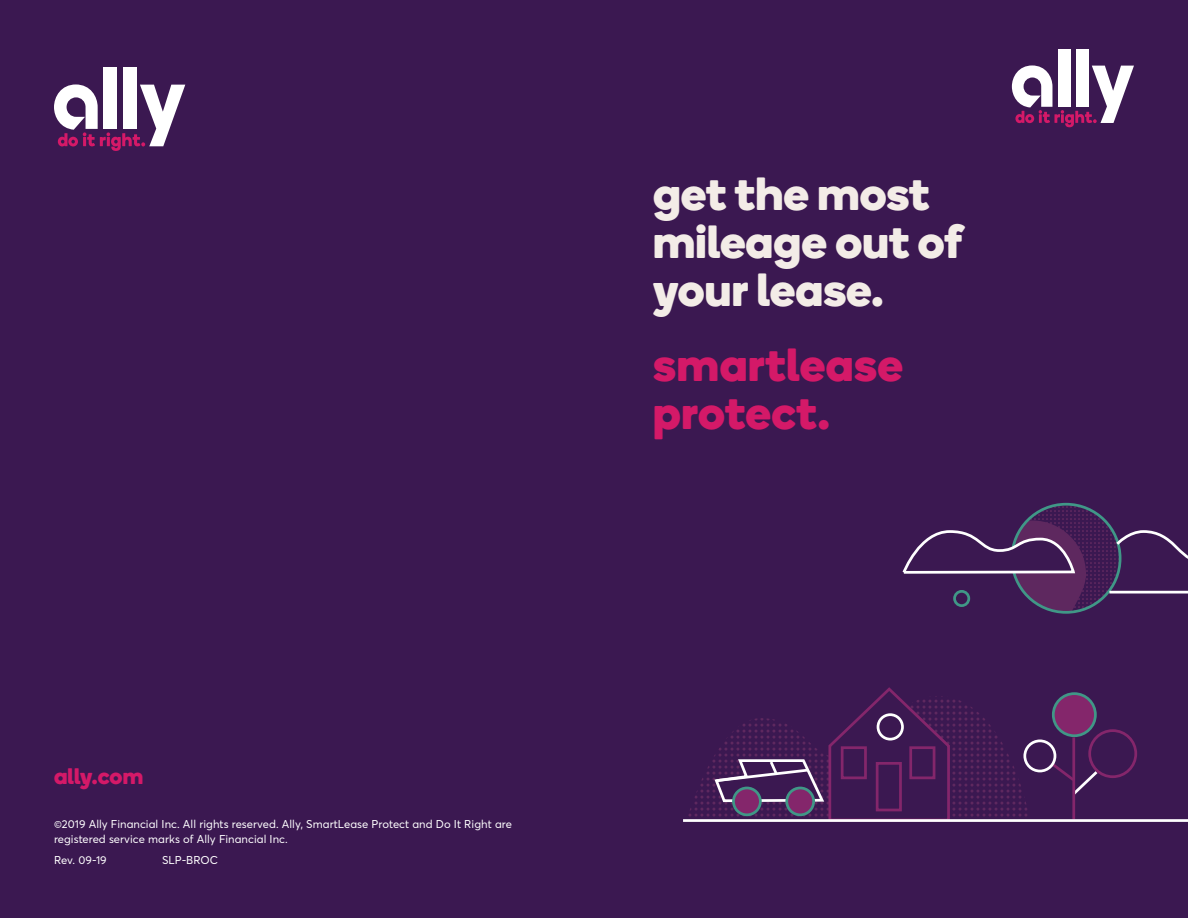
<style>
.page{position:relative;width:1188px;height:918px;background:#3b1851}
.page>*{position:absolute;margin:0;border:0;box-sizing:border-box;transform-origin:0 0}
.t1{font:700 46.5px/48px "Boing";color:#f3ece7}
.t2{font:700 46.5px/48px "Boing";letter-spacing:.015em;color:#d41968}
.t3{font:700 22.5px "Boing";letter-spacing:.005em;color:#d41968}
.t4{font:11.25px/15px "Averta PE";letter-spacing:.005em;color:#fff}
</style>
<div class="page">
<div style="left:104px;top:68px;width:13px;height:61px;background:#fff"></div>
<div style="left:123px;top:68px;width:13px;height:61px;background:#fff"></div>
<svg style="left:54px;top:84px;width:131px;height:67px"></svg>
<div style="left:1058px;top:50px;width:12px;height:57px;background:#fff"></div>
<div style="left:1076px;top:50px;width:12px;height:57px;background:#fff"></div>
<svg style="left:1012px;top:65px;width:122px;height:62px"></svg>
<hr style="left:1072px;top:737px;width:3px;height:82px;background:#84266b">
<svg style="left:1049px;top:761px;width:51px;height:37px"></svg>
<div style="left:1053px;top:694px;width:42px;height:42px;background:#84266b;border-radius:50%"></div>
<div style="left:1052px;top:692px;width:45px;height:45px;border:3px solid #409787;border-radius:50%"></div>
<hr style="left:683px;top:819px;width:505px;height:3px;background:#fff">
<svg style="left:686px;top:687px;width:345px;height:135px"></svg>
<div style="left:733px;top:788px;width:27px;height:27px;background:#84266b;border-radius:50%"></div>
<div style="left:732px;top:787px;width:30px;height:29px;border:3px solid #409787;border-radius:50%"></div>
<div style="left:787px;top:788px;width:27px;height:27px;background:#84266b;border-radius:50%"></div>
<div style="left:785px;top:787px;width:30px;height:29px;border:3px solid #409787;border-radius:50%"></div>
<div style="left:1023px;top:740px;width:33px;height:32px;border:3px solid #fff;border-radius:50%"></div>
<div style="left:1088px;top:729px;width:49px;height:49px;border:3px solid #84266b;border-radius:50%"></div>
<svg style="left:1012px;top:504px;width:108px;height:108px"></svg>
<hr style="left:1109px;top:591px;width:79px;height:3px;background:#fff">
<svg style="left:1115px;top:530px;width:73px;height:33px"></svg>
<svg style="left:902px;top:520px;width:184px;height:94px"></svg>
<h2 class="t3" style="left:54px;top:760px;width:91px">ally.com</h2>
<p class="t4" style="left:54px;top:816px;width:459px">©2019 Ally Financial Inc. All rights reserved. Ally, SmartLease Protect and Do It Right are registered service marks of Ally Financial Inc.</p>
<p class="t4" style="left:54px;top:852px;width:54px">Rev. 09-19</p>
<p class="t4" style="left:162px;top:852px;width:58px">SLP-BROC</p>
<h1 class="t1" style="left:653px;top:169px;width:310px">get the most mileage out of your lease.</h1>
<h1 class="t2" style="left:653px;top:340px;width:251px">smartlease protect.</h1>
</div>
